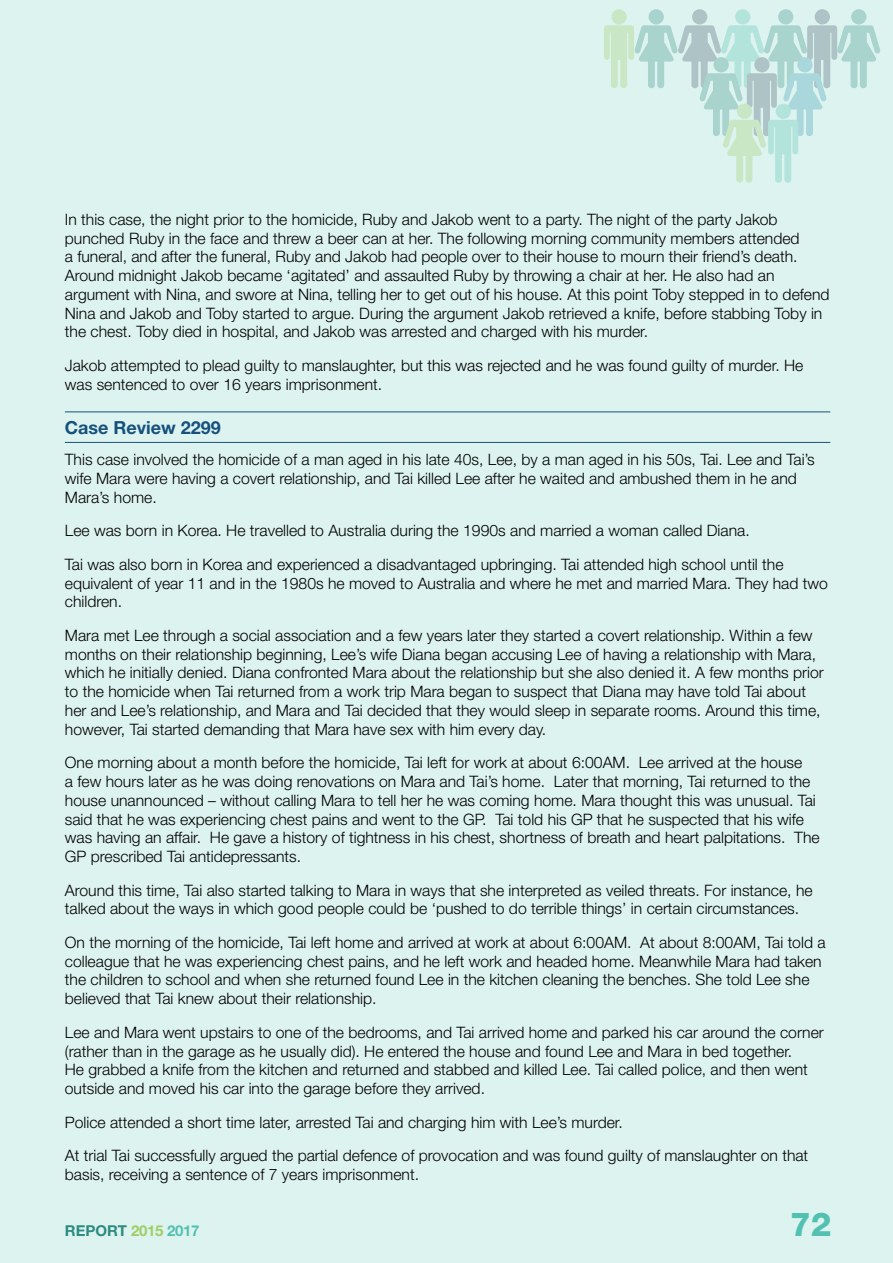
<style>
.page{position:relative;width:893px;height:1263px;background:#ddf3ef}
.page>*{position:absolute;margin:0;border:0;box-sizing:border-box;transform-origin:0 0}
.t1{font:800 33px "Helvetica Neue LT";color:#53c1b1}
.t2{font:700 18px "Helvetica Neue LT";color:#16517d}
.t3{font:300 15.75px/18.8px "Helvetica Neue LT";color:#000}
.t4{font:700 15px "Helvetica Neue LT";letter-spacing:-.02em;color:#2c8b7f}
.s1{color:#9ece65}
.s2{color:#53c1b1}
</style>
<div class="page">
<hr style="left:65px;top:411px;width:765px;height:1px;background:#16517d">
<hr style="left:65px;top:442px;width:765px;height:1px;background:#16517d">
<div style="left:692px;top:9px;width:15px;height:15px;background:#aec3c5;border-radius:50%"></div>
<div style="left:649px;top:9px;width:15px;height:15px;background:#a8d4cd;border-radius:50%"></div>
<div style="left:851px;top:9px;width:15px;height:15px;background:#a8d4cd;border-radius:50%"></div>
<div style="left:611px;top:9px;width:16px;height:15px;background:#cae7c5;border-radius:50%"></div>
<div style="left:815px;top:9px;width:15px;height:15px;background:#aec3c5;border-radius:50%"></div>
<div style="left:778px;top:9px;width:15px;height:15px;background:#a8d4cd;border-radius:50%"></div>
<div style="left:735px;top:9px;width:15px;height:15px;background:#b3e4dc;border-radius:50%"></div>
<svg style="left:604px;top:25px;width:277px;height:158px"></svg>
<p class="t3" style="left:65px;top:210px;width:766px">In this case, the night prior to the homicide, Ruby and Jakob went to a party. The night of the party Jakob punched Ruby in the face and threw a beer can at her. The following morning community members attended<br>a funeral, and after the funeral, Ruby and Jakob had people over to their house to mourn their friend’s death.<br>Around midnight Jakob became ‘agitated’ and assaulted Ruby by throwing a chair at her. He also had an argument with Nina, and swore at Nina, telling her to get out of his house. At this point Toby stepped in to defend Nina and Jakob and Toby started to argue. During the argument Jakob retrieved a knife, before stabbing Toby in the chest. Toby died in hospital, and Jakob was arrested and charged with his murder.</p>
<p class="t3" style="left:65px;top:356px;width:740px">Jakob attempted to plead guilty to manslaughter, but this was rejected and he was found guilty of murder. He was sentenced to over 16 years imprisonment.</p>
<p class="t2" style="left:65px;top:416px;width:158px">Case Review 2299</p>
<p class="t3" style="left:65px;top:450px;width:751px">This case involved the homicide of a man aged in his late 40s, Lee, by a man aged in his 50s, Tai. Lee and Tai’s wife Mara were having a covert relationship, and Tai killed Lee after he waited and ambushed them in he and<br>Mara’s home.</p>
<p class="t3" style="left:65px;top:513px;width:720px;line-height:33.6px">Lee was born in Korea. He travelled to Australia during the 1990s and married a woman called Diana.<br>Tai was also born in Korea and experienced a disadvantaged upbringing. Tai attended high school until the</p>
<p class="t3" style="left:65px;top:573px;width:764px">equivalent of year 11 and in the 1980s he moved to Australia and where he met and married Mara. They had two children.</p>
<p class="t3" style="left:65px;top:626px;width:760px">Mara met Lee through a social association and a few years later they started a covert relationship. Within a few months on their relationship beginning, Lee’s wife Diana began accusing Lee of having a relationship with Mara, which he initially denied. Diana confronted Mara about the relationship but she also denied it. A few months prior to the homicide when Tai returned from a work trip Mara began to suspect that Diana may have told Tai about her and Lee’s relationship, and Mara and Tai decided that they would sleep in separate rooms. Around this time, however, Tai started demanding that Mara have sex with him every day.</p>
<p class="t3" style="left:65px;top:753px;width:756px">One morning about a month before the homicide, Tai left for work at about 6:00AM. Lee arrived at the house<br>a few hours later as he was doing renovations on Mara and Tai’s home. Later that morning, Tai returned to the house unannounced – without calling Mara to tell her he was coming home. Mara thought this was unusual. Tai said that he was experiencing chest pains and went to the GP. Tai told his GP that he suspected that his wife was having an affair. He gave a history of tightness in his chest, shortness of breath and heart palpitations. The GP prescribed Tai antidepressants.</p>
<p class="t3" style="left:65px;top:880px;width:749px">Around this time, Tai also started talking to Mara in ways that she interpreted as veiled threats. For instance, he talked about the ways in which good people could be ‘pushed to do terrible things’ in certain circumstances.</p>
<p class="t3" style="left:65px;top:933px;width:762px">On the morning of the homicide, Tai left home and arrived at work at about 6:00AM. At about 8:00AM, Tai told a colleague that he was experiencing chest pains, and he left work and headed home. Meanwhile Mara had taken the children to school and when she returned found Lee in the kitchen cleaning the benches. She told Lee she believed that Tai knew about their relationship.</p>
<p class="t3" style="left:65px;top:1022px;width:760px">Lee and Mara went upstairs to one of the bedrooms, and Tai arrived home and parked his car around the corner (rather than in the garage as he usually did). He entered the house and found Lee and Mara in bed together.<br>He grabbed a knife from the kitchen and returned and stabbed and killed Lee. Tai called police, and then went outside and moved his car into the garage before they arrived.</p>
<p class="t3" style="left:65px;top:1105px;width:745px;line-height:33.6px">Police attended a short time later, arrested Tai and charging him with Lee’s murder.<br>At trial Tai successfully argued the partial defence of provocation and was found guilty of manslaughter on that</p>
<p class="t3" style="left:65px;top:1165px;width:356px">basis, receiving a sentence of 7 years imprisonment.</p>
<p class="t4" style="left:65px;top:1221px;width:136px">REPORT <span class="s1">2015</span> <span class="s2">2017</span></p>
<h1 class="t1" style="left:790px;top:1205px;width:43px">72</h1>
</div>
